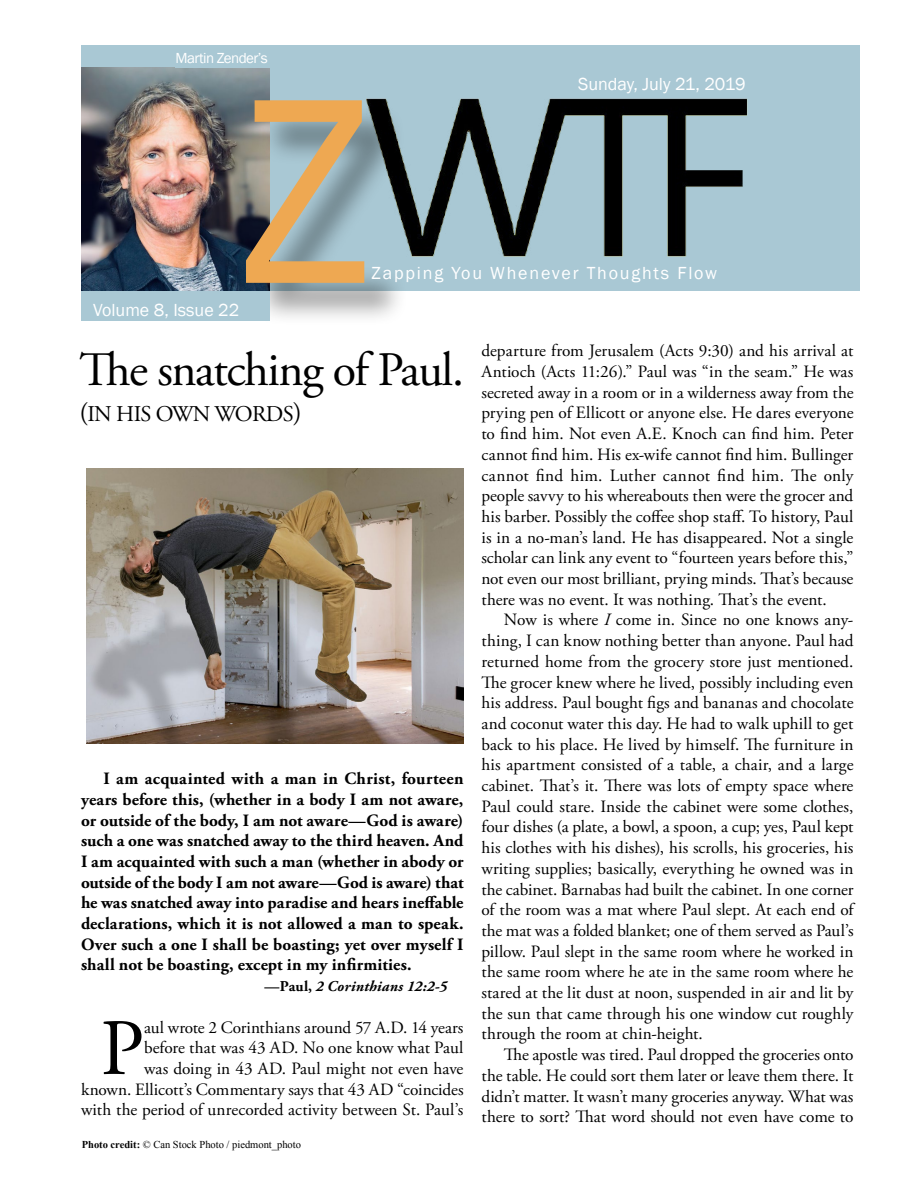
<style>
.page{position:relative;width:918px;height:1188px;background:#fff}
.page>*{position:absolute;margin:0;border:0;box-sizing:border-box;transform-origin:0 0}
.t1{font:255px "Arial Narrow";color:#eea852}
.t2{font:79.65px "Adobe Garamond Pro";color:#000}
.t3{font:48px "Adobe Garamond Pro";letter-spacing:-.03em;color:#000}
.t4{font:22.5px "Adobe Garamond Pro";letter-spacing:-.03em;color:#000}
.t5{font:18px "Franklin Gothic";color:#fff}
.t6{font:18px "Franklin Gothic";letter-spacing:.1em;color:#fff}
.t7{font:17.25px/20.7px "Adobe Garamond Pro";letter-spacing:-.005em;color:#000;text-align:justify}
.t8{font:700 17.25px/20.7px "Adobe Garamond Pro";letter-spacing:.005em;color:#000;text-align:justify}
.t9{font:italic 700 15px "Adobe Garamond Pro";letter-spacing:.015em;color:#000}
.t10{font:15px "Franklin Gothic";letter-spacing:-.04em;color:#fff}
.t11{font:10.5px "Times New Roman";color:#000}
.s1{font-size:27px}
.s2{font-style:normal}
.s3{font-weight:700}
.s4{font-style:italic}
</style>
<div class="page">
<div style="left:81px;top:45px;width:779px;height:246px;background:#a9c8d4"></div>
<img style="left:367px;top:98px;width:381px;height:158px">
<img style="left:81px;top:68px;width:189px;height:223px">
<div style="left:251px;top:104px;width:158px;height:223px;background:#000;opacity:.37"></div>
<div style="left:81px;top:291px;width:189px;height:30px;background:#a9c8d4"></div>
<img style="left:86px;top:469px;width:378px;height:274px">
<p class="t10" style="left:176px;top:49px;width:94px">Martin Zender’s</p>
<p class="t5" style="left:578px;top:73px;width:169px">Sunday, July 21, 2019</p>
<h1 class="t1" style="left:242px;top:6px;width:129px">Z</h1>
<p class="t6" style="left:372px;top:262px;width:347px">Zapping You Whenever Thoughts Flow</p>
<p class="t5" style="left:93px;top:299px;width:148px">Volume 8, Issue 22</p>
<h3 class="t3" style="left:80px;top:341px;width:386px">The snatching of Paul.</h3>
<h3 class="t4" style="left:80px;top:400px;width:224px"><span class="s1">(</span>IN HIS OWN WORDS<span class="s1">)</span></h3>
<p class="t8" style="left:81px;top:769px;width:384px;text-indent:22px">I am acquainted with a man in Christ, fourteen years before this, (whether in a body I am not aware, or outside of the body, I am not aware—God is aware) such a one was snatched away to the third heaven. And I am acquainted with such a man (whether in abody or outside of the body I am not aware—God is aware) that he was snatched away into paradise and hears ineffable declarations, which it is not allowed a man to speak.<br>Over such a one I shall be boasting; yet over myself I shall not be boasting, except in my infirmities.</p>
<p class="t9" style="left:265px;top:978px;width:184px"><span class="s2">—Paul,</span> 2 Corinthians 12:2-5</p>
<h2 class="t2" style="left:100px;top:1001px;width:45px">P</h2>
<p class="t7" style="left:81px;top:1017px;width:384px;text-align:right">aul wrote 2 Corinthians around 57 A.D. 14 years<br>before that was 43 AD. No one know what Paul<br>was doing in 43 AD. Paul might not even have<br>known. Ellicott’s Commentary says that 43 AD “coincides with the period of unrecorded activity between St. Paul’s</p>
<p class="t11" style="left:82px;top:1137px;width:221px"><span class="s3">Photo credit:</span> © Can Stock Photo / piedmont_photo</p>
<p class="t7" style="left:482px;top:341px;width:374px">departure from Jerusalem (Acts 9:30) and his arrival at Antioch (Acts 11:26).” Paul was “in the seam.” He was secreted away in a room or in a wilderness away from the prying pen of Ellicott or anyone else. He dares everyone to find him. Not even A.E. Knoch can find him. Peter cannot find him. His ex-wife cannot find him. Bullinger cannot find him. Luther cannot find him. The only people savvy to his whereabouts then were the grocer and his barber. Possibly the coffee shop staff. To history, Paul is in a no-man’s land. He has disappeared. Not a single scholar can link any event to “fourteen years before this,” not even our most brilliant, prying minds. That’s because there was no event. It was nothing. That’s the event.</p>
<p class="t7" style="left:481px;top:610px;width:374px;text-indent:22px">Now is where <span class="s4">I</span> come in. Since no one knows any&shy;thing, I can know nothing better than anyone. Paul had returned home from the grocery store just mentioned.<br>The grocer knew where he lived, possibly including even his address. Paul bought figs and bananas and chocolate and coconut water this day. He had to walk uphill to get back to his place. He lived by himself. The furniture in his apartment consisted of a table, a chair, and a large cabinet. That’s it. There was lots of empty space where Paul could stare. Inside the cabinet were some clothes, four dishes (a plate, a bowl, a spoon, a cup; yes, Paul kept his clothes with his dishes), his scrolls, his groceries, his writing supplies; basically, everything he owned was in the cabinet. Barnabas had built the cabinet. In one corner of the room was a mat where Paul slept. At each end of the mat was a folded blanket; one of them served as Paul’s pillow. Paul slept in the same room where he worked in the same room where he ate in the same room where he stared at the lit dust at noon, suspended in air and lit by the sun that came through his one window cut roughly through the room at chin-height.</p>
<p class="t7" style="left:481px;top:1045px;width:374px;text-indent:22px">The apostle was tired. Paul dropped the groceries onto the table. He could sort them later or leave them there. It didn’t matter. It wasn’t many groceries anyway. What was there to sort? That word should not even have come to</p>
</div>
